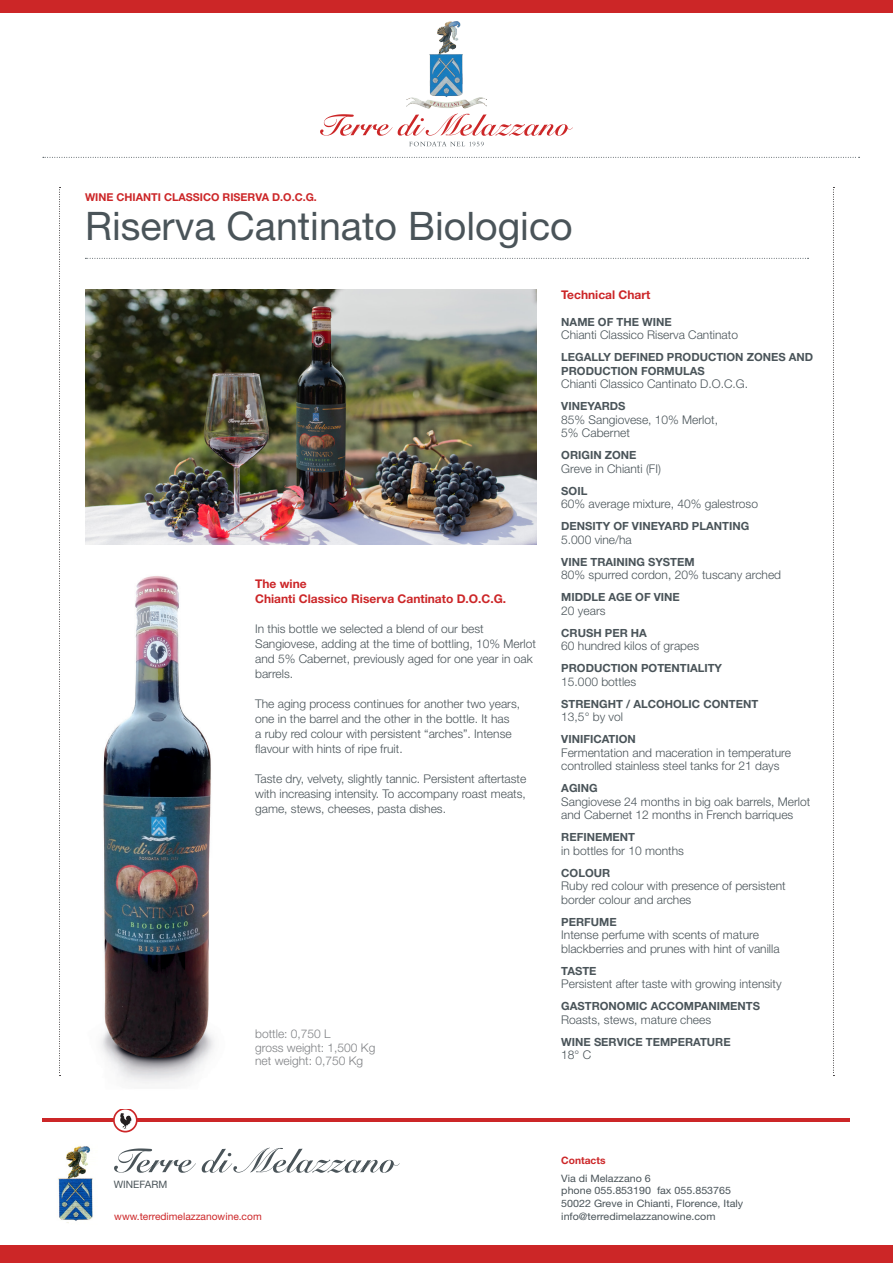
<style>
.page{position:relative;width:893px;height:1263px;background:#fff}
.page>*{position:absolute;margin:0;border:0;box-sizing:border-box;transform-origin:0 0}
.tit{font:39.3px "Helvetica Neue";color:#4a5459}
._45__8_9{font:300 12px/15px "Helvetica Neue";color:#4a5459}
.red{font:700 12px "Helvetica Neue";color:#cc2628}
._45_h{font:300 12px "Helvetica Neue";color:#808285}
.b{font:700 11.25px/13.5px "Helvetica Neue";color:#4a5459}
.primo_b{font:700 11.25px "Helvetica Neue";color:#4a5459}
.t1{font:700 10.8px "Helvetica Neue";color:#cc2628}
.t2{font:10.2px/12.8px "Helvetica Neue";color:#4a5459;scale:1.05 1}
.t3{font:10.2px "Helvetica Neue";color:#cc2628}
.t4{font:10.2px "Helvetica Neue";color:#4a5459}
.t5{font:700 10.2px "Helvetica Neue";color:#cc2628}
</style>
<div class="page">
<hr style="left:43px;top:1118px;width:807px;height:4px;background:#cc2628">
<svg style="left:113px;top:1108px;width:25px;height:24px"></svg>
<svg style="left:120px;top:1113px;width:11px;height:16px"></svg>
<img style="left:58px;top:1146px;width:35px;height:77px">
<svg style="left:114px;top:1148px;width:286px;height:25px"></svg>
<div style="left:0;top:1246px;width:893px;height:17px;background:#cc2627"></div>
<div style="left:0;top:0;width:893px;height:13px;background:#cc2627"></div>
<svg style="left:320px;top:114px;width:253px;height:22px"></svg>
<svg style="left:409px;top:142px;width:75px;height:4px"></svg>
<img style="left:406px;top:21px;width:81px;height:88px">
<img style="left:101px;top:576px;width:113px;height:533px">
<svg style="left:43px;top:157px;width:817px;height:1px"></svg>
<svg style="left:85px;top:258px;width:723px;height:1px"></svg>
<svg style="left:59px;top:187px;width:2px;height:889px"></svg>
<svg style="left:833px;top:187px;width:1px;height:889px"></svg>
<img style="left:85px;top:289px;width:452px;height:255px">
<p class="t1" style="left:85px;top:190px;width:233px">WINE CHIANTI CLASSICO RISERVA D.O.C.G.</p>
<p class="tit" style="left:85px;top:203px;width:489px">Riserva Cantinato Biologico</p>
<p class="t4" style="left:114px;top:1179px;width:55px">WINEFARM</p>
<p class="red" style="left:255px;top:576px;width:53px">The wine</p>
<p class="red" style="left:255px;top:591px;width:253px">Chianti Classico Riserva Cantinato D.O.C.G.</p>
<p class="_45__8_9" style="left:255px;top:621px;width:282px">In this bottle we selected a blend of our best Sangiovese, adding at the time of bottling, 10% Merlot and 5% Cabernet, previously aged for one year in oak barrels.</p>
<p class="_45__8_9" style="left:255px;top:696px;width:266px">The aging process continues for another two years, one in the barrel and the other in the bottle. It has<br>a ruby red colour with persistent “arches”. Intense flavour with hints of ripe fruit.</p>
<p class="_45__8_9" style="left:255px;top:771px;width:273px;text-align:justify">Taste dry, velvety, slightly tannic. Persistent aftertaste with increasing intensity. To accompany roast meats, game, stews, cheeses, pasta dishes.</p>
<p class="_45_h" style="left:255px;top:1027px;width:77px">bottle: 0,750 L</p>
<p class="_45_h" style="left:255px;top:1040px;width:122px">gross weight: 1,500 Kg</p>
<p class="_45_h" style="left:255px;top:1054px;width:110px">net weight: 0,750 Kg</p>
<p class="red" style="left:561px;top:287px;width:91px">Technical Chart</p>
<p class="primo_b" style="left:561px;top:315px;width:112px">NAME OF THE WINE</p>
<p class="_45__8_9" style="left:561px;top:327px;width:178px">Chianti Classico Riserva Cantinato</p>
<p class="b" style="left:561px;top:350px;width:253px">LEGALLY DEFINED PRODUCTION ZONES AND<br>PRODUCTION FORMULAS</p>
<p class="_45__8_9" style="left:561px;top:376px;width:188px">Chianti Classico Cantinato D.O.C.G.</p>
<p class="b" style="left:561px;top:399px;width:66px">VINEYARDS</p>
<p class="_45__8_9" style="left:561px;top:411px;width:158px">85% Sangiovese, 10% Merlot,</p>
<p class="_45__8_9" style="left:561px;top:425px;width:70px">5% Cabernet</p>
<p class="b" style="left:561px;top:448px;width:77px">ORIGIN ZONE</p>
<p class="_45__8_9" style="left:561px;top:460px;width:101px">Greve in Chianti (FI)</p>
<p class="b" style="left:561px;top:484px;width:28px">SOIL</p>
<p class="_45__8_9" style="left:561px;top:496px;width:198px">60% average mixture, 40% galestroso</p>
<p class="b" style="left:561px;top:519px;width:189px">DENSITY OF VINEYARD PLANTING</p>
<p class="_45__8_9" style="left:561px;top:532px;width:72px">5.000 vine/ha</p>
<p class="b" style="left:561px;top:555px;width:135px">VINE TRAINING SYSTEM</p>
<p class="_45__8_9" style="left:561px;top:567px;width:221px">80% spurred cordon, 20% tuscany arched</p>
<p class="b" style="left:561px;top:590px;width:120px">MIDDLE AGE OF VINE</p>
<p class="_45__8_9" style="left:561px;top:603px;width:46px">20 years</p>
<p class="b" style="left:561px;top:626px;width:87px">CRUSH PER HA</p>
<p class="_45__8_9" style="left:561px;top:638px;width:139px">60 hundred kilos of grapes</p>
<p class="b" style="left:561px;top:661px;width:162px">PRODUCTION POTENTIALITY</p>
<p class="_45__8_9" style="left:561px;top:674px;width:76px">15.000 bottles</p>
<p class="b" style="left:561px;top:697px;width:198px">STRENGHT / ALCOHOLIC CONTENT</p>
<p class="_45__8_9" style="left:561px;top:709px;width:63px">13,5° by vol</p>
<p class="b" style="left:561px;top:732px;width:76px">VINIFICATION</p>
<p class="_45__8_9" style="left:561px;top:745px;width:231px;line-height:13.5px">Fermentation and maceration in temperature controlled stainless steel tanks for 21 days</p>
<p class="b" style="left:561px;top:781px;width:38px">AGING</p>
<p class="_45__8_9" style="left:561px;top:794px;width:250px;line-height:13.5px">Sangiovese 24 months in big oak barrels, Merlot and Cabernet 12 months in French barriques</p>
<p class="b" style="left:561px;top:830px;width:75px">REFINEMENT</p>
<p class="_45__8_9" style="left:561px;top:843px;width:124px">in bottles for 10 months</p>
<p class="b" style="left:561px;top:866px;width:50px">COLOUR</p>
<p class="_45__8_9" style="left:561px;top:879px;width:226px;line-height:13.5px">Ruby red colour with presence of persistent border colour and arches</p>
<p class="b" style="left:561px;top:915px;width:57px">PERFUME</p>
<p class="_45__8_9" style="left:561px;top:928px;width:220px;line-height:13.5px">Intense perfume with scents of mature blackberries and prunes with hint of vanilla</p>
<p class="b" style="left:561px;top:964px;width:37px">TASTE</p>
<p class="_45__8_9" style="left:561px;top:976px;width:222px">Persistent after taste with growing intensity</p>
<p class="b" style="left:561px;top:999px;width:200px">GASTRONOMIC ACCOMPANIMENTS</p>
<p class="_45__8_9" style="left:561px;top:1012px;width:151px">Roasts, stews, mature chees</p>
<p class="b" style="left:561px;top:1035px;width:171px">WINE SERVICE TEMPERATURE</p>
<p class="_45__8_9" style="left:561px;top:1047px;width:31px">18° C</p>
<p class="t5" style="left:561px;top:1154px;width:46px">Contacts</p>
<p class="t2" style="left:561px;top:1171px;width:175px">Via di Melazzano 6<br>phone 055.853190 fax 055.853765<br>50022 Greve in Chianti, Florence, Italy</p>
<p class="t3" style="left:114px;top:1211px;width:149px">www.terredimelazzanowine.com</p>
<p class="t2" style="left:561px;top:1210px;width:148px">info@terredimelazzanowine.com</p>
</div>
